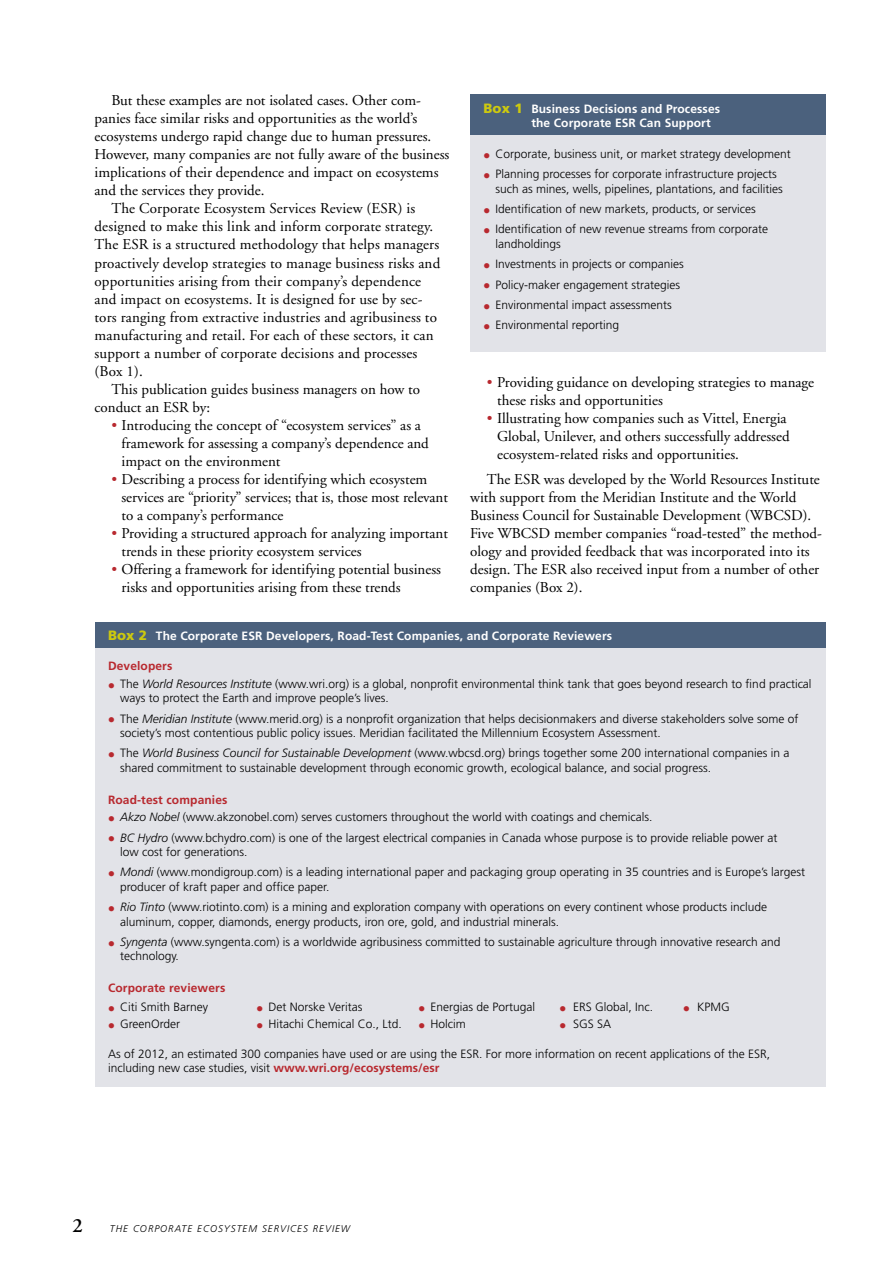
<style>
.page{position:relative;width:893px;height:1263px;background:#fff}
.page>*{position:absolute;margin:0;border:0;box-sizing:border-box;transform-origin:0 0}
.t1{font:600 20.25px "Adobe Garamond";color:#000}
.t2{font:15px/18px "Adobe Garamond";color:#000}
.t3{font:300 12px/14.4px "Frutiger";color:#000}
.t4{font:700 12px/14.4px "Frutiger";letter-spacing:.01em;color:#fff}
.t5{font:700 12px "Frutiger";letter-spacing:.01em;color:#b8292f}
.t6{font:italic 300 9.75px "Frutiger";letter-spacing:.1em;color:#000}
.s1{color:#b8292f}
.s2{font-weight:900;font-size:13.5px;color:#cdc90f}
.s3{font-style:italic}
.s4{font-weight:700;color:#b8292f}
</style>
<div class="page">
<div style="left:470px;top:135px;width:355px;height:216px;background:#e2e3e8"></div>
<div style="left:470px;top:94px;width:355px;height:41px;background:#4b617d"></div>
<div style="left:94px;top:648px;width:731px;height:439px;background:#e2e3e8"></div>
<div style="left:94px;top:622px;width:731px;height:26px;background:#4b617d"></div>
<p class="t2" style="left:111px;top:92px;width:311px">But these examples are not isolated cases. Other com-</p>
<p class="t2" style="left:95px;top:110px;width:324px">panies face similar risks and opportunities as the world’s</p>
<p class="t2" style="left:95px;top:128px;width:338px">ecosystems undergo rapid change due to human pressures.</p>
<p class="t2" style="left:95px;top:146px;width:356px">However, many companies are not fully aware of the business</p>
<p class="t2" style="left:95px;top:164px;width:346px">implications of their dependence and impact on ecosystems</p>
<p class="t2" style="left:95px;top:182px;width:172px">and the services they provide.</p>
<p class="t2" style="left:111px;top:200px;width:306px">The Corporate Ecosystem Services Review (ESR) is</p>
<p class="t2" style="left:95px;top:218px;width:340px">designed to make this link and inform corporate strategy.</p>
<p class="t2" style="left:95px;top:236px;width:346px">The ESR is a structured methodology that helps managers</p>
<p class="t2" style="left:95px;top:254px;width:347px">proactively develop strategies to manage business risks and</p>
<p class="t2" style="left:95px;top:272px;width:328px">opportunities arising from their company’s dependence</p>
<p class="t2" style="left:95px;top:290px;width:329px">and impact on ecosystems. It is designed for use by sec-</p>
<p class="t2" style="left:95px;top:308px;width:344px">tors ranging from extractive industries and agribusiness to</p>
<p class="t2" style="left:95px;top:326px;width:341px">manufacturing and retail. For each of these sectors, it can</p>
<p class="t2" style="left:95px;top:344px;width:324px">support a number of corporate decisions and processes</p>
<p class="t2" style="left:95px;top:362px;width:50px">(Box 1).</p>
<p class="t2" style="left:111px;top:380px;width:310px">This publication guides business managers on how to</p>
<p class="t2" style="left:95px;top:398px;width:117px">conduct an ESR by:</p>
<p class="t2" style="left:122px;top:416px;width:309px;text-indent:-10px"><span class="s1">•</span> Introducing the concept of “ecosystem services” as a framework for assessing a company’s dependence and impact on the environment</p>
<p class="t2" style="left:122px;top:470px;width:328px;text-indent:-10px"><span class="s1">•</span> Describing a process for identifying which ecosystem services are “priority” services; that is, those most relevant to a company’s performance</p>
<p class="t2" style="left:122px;top:524px;width:328px;text-indent:-10px"><span class="s1">•</span> Providing a structured approach for analyzing important trends in these priority ecosystem services</p>
<p class="t2" style="left:122px;top:560px;width:321px;text-indent:-10px"><span class="s1">•</span> Offering a framework for identifying potential business risks and opportunities arising from these trends</p>
<p class="t4" style="left:531px;top:101px;width:190px;text-indent:-48px"><span class="s2">Box 1</span> Business Decisions and Processes the Corporate ESR</p>
<p class="t4" style="left:639px;top:116px;width:73px">Can Support</p>
<p class="t3" style="left:483px;top:146px;width:309px"><span class="s1">●</span> Corporate, business unit, or market strategy development</p>
<p class="t3" style="left:495px;top:167px;width:289px;text-indent:-12px"><span class="s1">●</span> Planning processes for corporate infrastructure projects such as mines, wells, pipelines, plantations, and facilities</p>
<p class="t3" style="left:483px;top:202px;width:274px"><span class="s1">●</span> Identification of new markets, products, or services</p>
<p class="t3" style="left:495px;top:222px;width:274px;text-indent:-12px"><span class="s1">●</span> Identification of new revenue streams from corporate landholdings</p>
<p class="t3" style="left:483px;top:257px;width:202px"><span class="s1">●</span> Investments in projects or companies</p>
<p class="t3" style="left:483px;top:277px;width:198px"><span class="s1">●</span> Policy-maker engagement strategies</p>
<p class="t3" style="left:483px;top:298px;width:190px"><span class="s1">●</span> Environmental impact assessments</p>
<p class="t3" style="left:483px;top:318px;width:137px"><span class="s1">●</span> Environmental reporting</p>
<p class="t2" style="left:497px;top:373px;width:319px;text-indent:-10px"><span class="s1">•</span> Providing guidance on developing strategies to manage these risks and opportunities</p>
<p class="t2" style="left:497px;top:409px;width:294px;text-indent:-10px"><span class="s1">•</span> Illustrating how companies such as Vittel, Energia<br>Global, Unilever, and others successfully addressed ecosystem-related risks and opportunities.</p>
<p class="t2" style="left:470px;top:470px;width:353px;text-indent:17px">The ESR was developed by the World Resources Institute with support from the Meridian Institute and the World Business Council for Sustainable Development (WBCSD).<br>Five WBCSD member companies “road-tested” the method&shy;ology and provided feedback that was incorporated into its design. The ESR also received input from a number of other companies (Box 2).</p>
<p class="t4" style="left:108px;top:628px;width:142px"><span class="s2">Box 2</span> The Corporate ESR</p>
<p class="t4" style="left:266px;top:628px;width:348px">Developers, Road-Test Companies, and Corporate Reviewers</p>
<p class="t5" style="left:108px;top:659px;width:66px">Developers</p>
<p class="t3" style="left:120px;top:676px;width:693px;text-indent:-12px"><span class="s1">●</span> The <span class="s3">World Resources Institute</span> (www.wri.org) is a global, nonprofit environmental think tank that goes beyond research to find practical ways to protect the Earth and improve people’s lives.</p>
<p class="t3" style="left:120px;top:711px;width:680px;text-indent:-12px"><span class="s1">●</span> The <span class="s3">Meridian Institute</span> (www.merid.org) is a nonprofit organization that helps decisionmakers and diverse stakeholders solve some of society’s most contentious public policy issues. Meridian facilitated the M illennium Ecosystem Assessment.</p>
<p class="t3" style="left:120px;top:746px;width:671px;text-indent:-12px"><span class="s1">●</span> The <span class="s3">World Business Council for Sustainable Development</span> (www.wbcsd.org) brings together some 200 international companies in a shared commitment to sustainable development through economic growth, ecological balance, and social progress.</p>
<p class="t5" style="left:108px;top:792px;width:121px">Road-test companies</p>
<p class="t3" style="left:108px;top:810px;width:546px"><span class="s1">●</span> <span class="s3">Akzo Nobel</span> (www.akzonobel.com) serves customers throughout the world with coatings and chemicals.</p>
<p class="t3" style="left:120px;top:830px;width:659px;text-indent:-12px"><span class="s1">●</span> <span class="s3">BC Hydro</span> (www.bchydro.com) is one of the largest electrical companies in Canada whose purpose is to provide reliable power at low cost for generations.</p>
<p class="t3" style="left:120px;top:865px;width:687px;text-indent:-12px"><span class="s1">●</span> <span class="s3">Mondi</span> (www.mondigroup.com) is a leading international paper and packaging group operating in 35 countries and is Europe’s largest producer of kraft paper and office paper.</p>
<p class="t3" style="left:120px;top:900px;width:649px;text-indent:-12px"><span class="s1">●</span> <span class="s3">Rio Tinto</span> (www.riotinto.com) is a mining and exploration company with operations on every continent whose products include aluminum, copper, diamonds, energy products, iron ore, gold, and industrial minerals.</p>
<p class="t3" style="left:120px;top:934px;width:662px;text-indent:-12px"><span class="s1">●</span> <span class="s3">Syngenta</span> (www.syngenta.com) is a worldwide agribusiness committed to sustainable agriculture through innovative research and technology.</p>
<p class="t5" style="left:108px;top:981px;width:119px">Corporate reviewers</p>
<p class="t3" style="left:108px;top:1000px;width:102px"><span class="s1">●</span> Citi Smith Barney</p>
<p class="t3" style="left:256px;top:1000px;width:108px"><span class="s1">●</span> Det Norske Veritas</p>
<p class="t3" style="left:418px;top:1000px;width:118px"><span class="s1">●</span> Energias de Portugal</p>
<p class="t3" style="left:560px;top:1000px;width:95px"><span class="s1">●</span> ERS Global, Inc.</p>
<p class="t3" style="left:683px;top:1000px;width:38px"><span class="s1">●</span> KPMG</p>
<p class="t3" style="left:108px;top:1017px;width:74px"><span class="s1">●</span> GreenOrder</p>
<p class="t3" style="left:256px;top:1017px;width:147px"><span class="s1">●</span> Hitachi Chemical Co., Ltd.</p>
<p class="t3" style="left:418px;top:1017px;width:49px"><span class="s1">●</span> Holcim</p>
<p class="t3" style="left:560px;top:1017px;width:53px"><span class="s1">●</span> SGS SA</p>
<p class="t3" style="left:108px;top:1046px;width:664px">As of 2012, an estimated 300 companies have used or are using the ESR. For more information on recent applications of the ESR, including new case studies, visit <span class="s4">www.wri.org/ecosystems/esr</span></p>
<h1 class="t1" style="left:73px;top:1214px;width:12px">2</h1>
<p class="t6" style="left:110px;top:1223px;width:242px">The Corporate Ecosystem Services Review</p>
</div>
